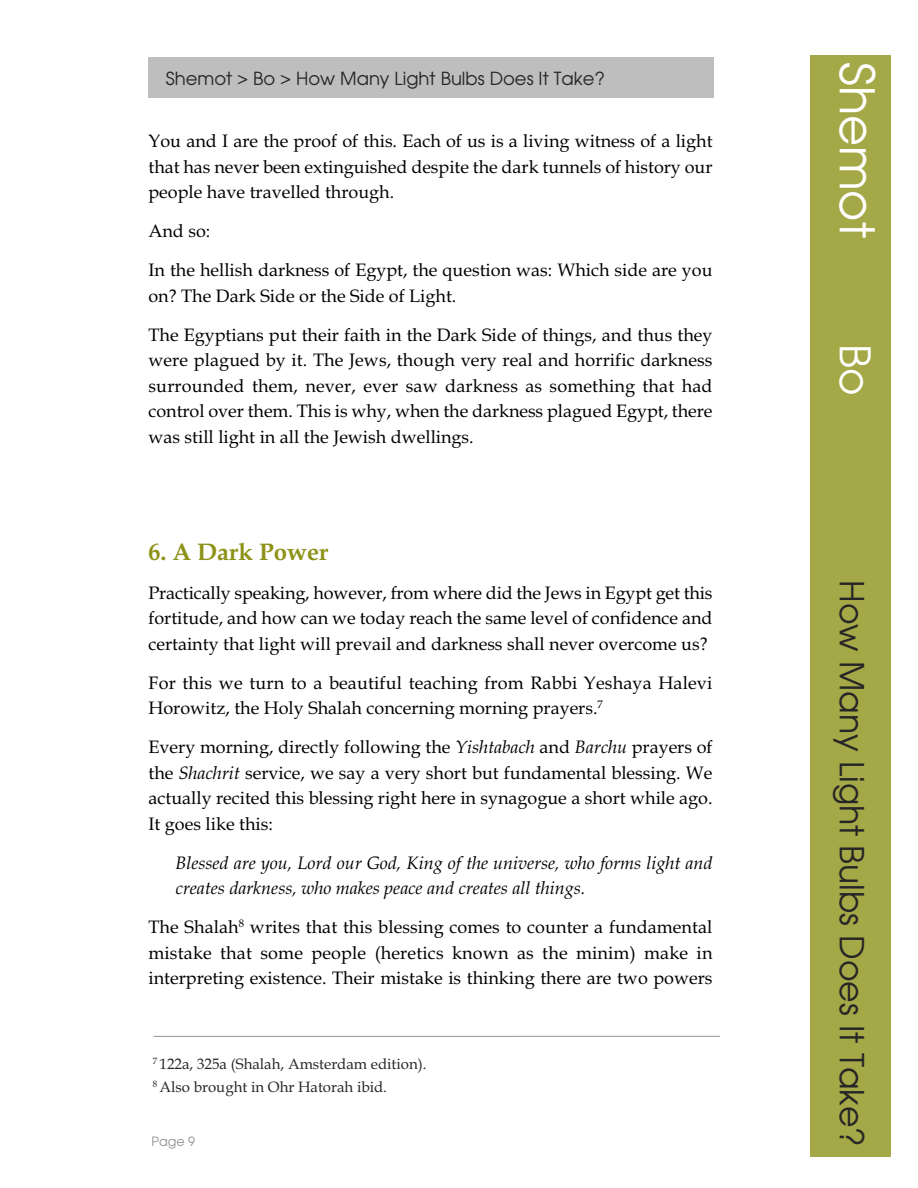
<style>
.page{position:relative;width:918px;height:1188px;background:#fff}
.page>*{position:absolute;margin:0;border:0;box-sizing:border-box;transform-origin:0 0}
.t1{font:47.7px "Avalon Plain";color:#fff}
.t2{font:42px "Avalon Plain";color:#fff}
.t3{font:33px "Avalon Plain";color:#272627}
.t4{font:700 24px "Book Antiqua";color:#8e9218}
.t5{font:18px/25.5px "Book Antiqua";color:#000;text-align:justify}
.t6{font:italic 18px/25.5px "Book Antiqua";color:#000}
.t7{font:18px "Avalon Plain";color:#272627}
.t8{font:15px/22.5px "Book Antiqua";color:#272627}
.t9{font:12.75px "Avalon Plain";color:#939393}
.s1{font-style:italic}
</style>
<div class="page">
<div style="left:810px;top:55px;width:81px;height:1101px;background:#a5a846"></div>
<div style="left:148px;top:57px;width:566px;height:41px;background:#bebebe"></div>
<hr style="left:154px;top:1036px;width:566px;height:1px;background:#939393">
<p class="t7" style="left:166px;top:68px;width:441px">Shemot &gt; Bo &gt; How Many Light Bulbs Does It Take?</p>
<h1 class="t1" style="left:884px;top:62px;width:177px;rotate:90deg">Shemot</h1>
<p class="t5" style="left:148px;top:128px;width:566px">You and I are the proof of this. Each of us is a living witness of a light that has never been extinguished despite the dark tunnels of history our people have travelled through.</p>
<p class="t5" style="left:148px;top:212px;width:566px;line-height:39px">And so:<br>In the hellish darkness of Egypt, the question was: Which side are you</p>
<p class="t5" style="left:148px;top:276px;width:566px;line-height:39px">on? The Dark Side or the Side of Light.<br>The Egyptians put their faith in the Dark Side of things, and thus they</p>
<p class="t5" style="left:148px;top:347px;width:566px">were plagued by it. The Jews, though very real and horrific darkness surrounded them, never, ever saw darkness as something that had control over them. This is why, when the darkness plagued Egypt, there was still light in all the Jewish dwellings.</p>
<h2 class="t2" style="left:879px;top:344px;width:53px;rotate:90deg">Bo</h2>
<h3 class="t4" style="left:148px;top:538px;width:181px">6. A Dark Power</h3>
<p class="t5" style="left:148px;top:580px;width:566px">Practically speaking, however, from where did the Jews in Egypt get this fortitude, and how can we today reach the same level of confidence and certainty that light will prevail and darkness shall never overcome us?</p>
<p class="t5" style="left:149px;top:670px;width:566px">For this we turn to a beautiful teaching from Rabbi Yeshaya Halevi<br>Horowitz, the Holy Shalah concerning morning prayers.<sup>7</sup></p>
<p class="t5" style="left:148px;top:734px;width:566px">Every morning, directly following the <span class="s1">Yishtabach</span> and <span class="s1">Barchu</span> prayers of the <span class="s1">Shachrit</span> service, we say a very short but fundamental blessing. We actually recited this blessing right here in synagogue a short while ago.<br>It goes like this:</p>
<p class="t6" style="left:175px;top:850px;width:539px">Blessed are you, Lord our God, King of the universe, who forms light and creates darkness, who makes peace and creates all things.</p>
<p class="t5" style="left:148px;top:914px;width:566px">The Shalah<sup>8</sup> writes that this blessing comes to counter a fundamental mistake that some people (heretics known as the minim) make in interpreting existence. Their mistake is thinking there are two powers</p>
<p class="t8" style="left:153px;top:1053px;width:275px"><sup>7</sup> 122a, 325a (Shalah, Amsterdam edition).<br><sup>8</sup> Also brought in Ohr Hatorah ibid.</p>
<p class="t9" style="left:152px;top:1134px;width:45px">Page 9</p>
<h3 class="t3" style="left:871px;top:580px;width:568px;rotate:90deg">How Many Light Bulbs Does It Take?</h3>
</div>
